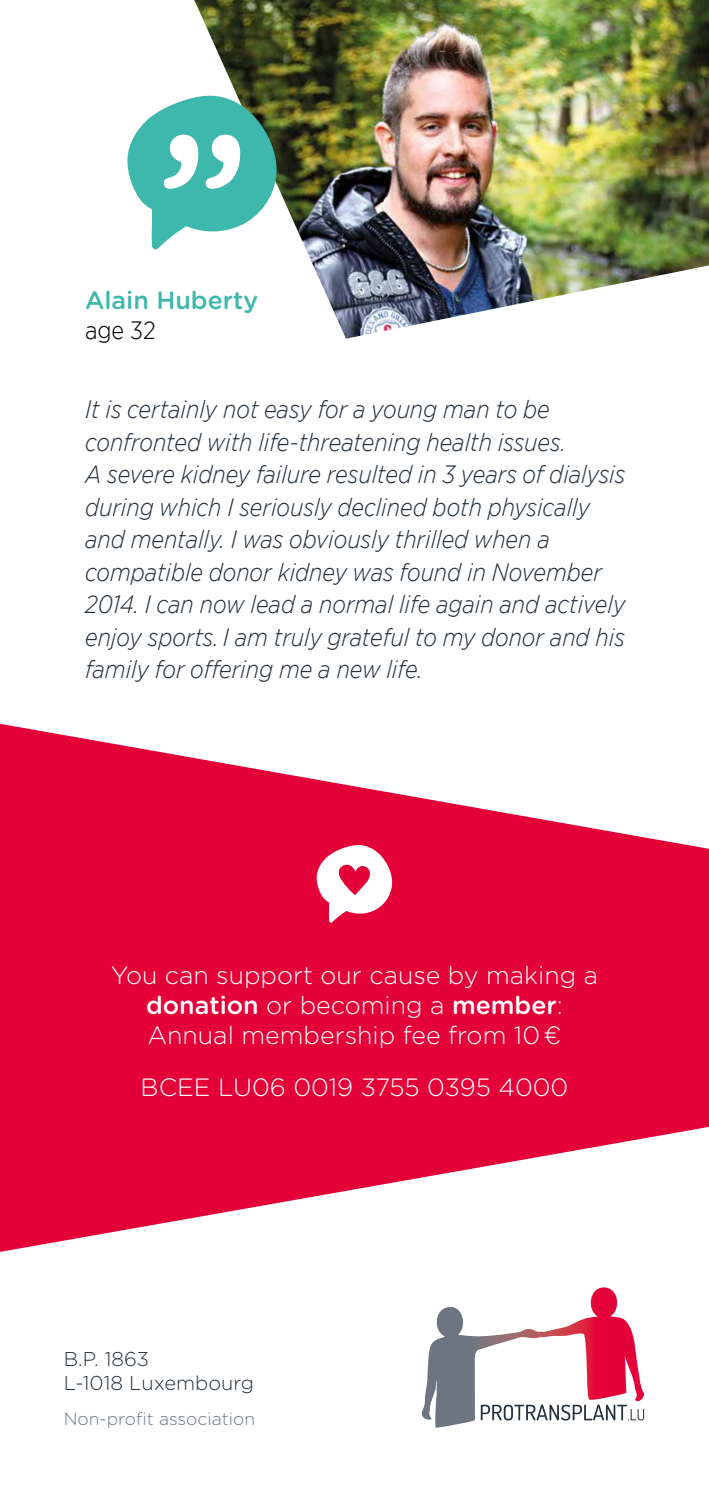
<style>
.page{position:relative;width:709px;height:1489px;background:#fff}
.page>*{position:absolute;margin:0;border:0;box-sizing:border-box;transform-origin:0 0}
.t1{font:italic 300 25px/32.5px "Gotham Narrow";color:#25303b}
.t2{font:300 25px/30px "Gotham Rounded";color:#fff;text-align:center}
.t3{font:500 25px "Gotham Rounded";color:#3eb7ad}
.t4{font:300 25px "Gotham Narrow";color:#000}
.t5{font:300 20px/24px "Gotham Rounded";color:#25303b}
.t6{font:300 17.5px "Gotham Rounded";color:#6d7581}
.s1{font-weight:500}
</style>
<div class="page">
<img style="left:194px;top:0;width:515px;height:339px">
<svg style="left:0;top:723px;width:709px;height:403px;fill:#e40138"></svg>
<svg style="left:0;top:1126px;width:709px;height:126px"></svg>
<svg style="left:421px;top:1287px;width:224px;height:141px"></svg>
<svg style="left:316px;top:844px;width:76px;height:78px"></svg>
<svg style="left:127px;top:95px;width:150px;height:154px"></svg>
<p class="t3" style="left:85px;top:282px;width:174px">Alain Huberty</p>
<p class="t4" style="left:85px;top:314px;width:72px">age 32</p>
<p class="t1" style="left:85px;top:392px;width:542px">It is certainly not easy for a young man to be confronted with life-threatening health issues.<br>A severe kidney failure resulted in 3 years of dialysis during which I seriously declined both physically and mentally. I was obviously thrilled when a compatible donor kidney was found in November 2014. I can now lead a normal life again and actively enjoy sports. I am truly grateful to my donor and his family for offering me a new life.</p>
<p class="t2" style="left:111px;top:959px;width:489px">You can support our cause by making a <span class="s1">donation</span> or becoming a <span class="s1">member</span>:<br>Annual membership fee from 10 €</p>
<p class="t2" style="left:141px;top:1070px;width:429px">BCEE LU06 0019 3755 0395 4000</p>
<p class="t5" style="left:64px;top:1345px;width:192px">B.P. 1863<br>L-1018 Luxembourg</p>
<p class="t6" style="left:64px;top:1407px;width:193px">Non-profit association</p>
</div>
